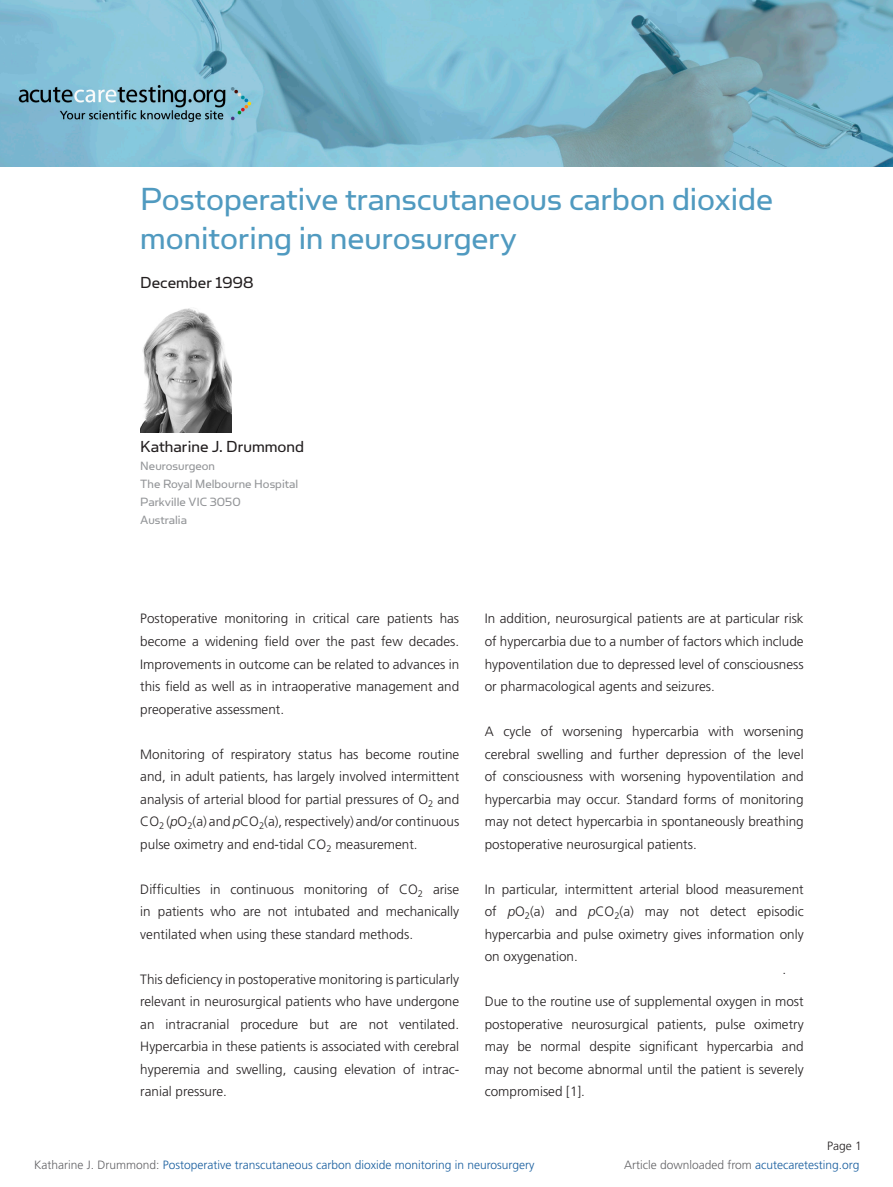
<style>
.page{position:relative;width:893px;height:1187px;background:#fff}
.page>*{position:absolute;margin:0;border:0;box-sizing:border-box;transform-origin:0 0}
.Overskrift{font:36px/39px "Simian Text Orangutan";color:#509ac0}
.Overskrift-2{font:18px "Simian Text Orangutan";color:#231f20}
.underoverskrift{font:300 13.5px/22.5px "Frutiger";color:#231f20;text-align:justify}
.Overskrift-3{font:13.5px "Simian Text Orangutan";color:#939598}
.Heading_article{font:300 12px "Frutiger";color:#175d9e}
.Heading_article-2{font:300 12px "Frutiger";color:#636366}
.Heading_article-3{font:300 12px "Frutiger";color:#231f20}
.s1{font-style:italic}
.s2{color:#636366}
.s3{color:#175d9e}
</style>
<div class="page">
<img style="left:140px;top:308px;width:92px;height:124px">
<img style="left:0;top:0;width:893px;height:167px">
<p class="Overskrift" style="left:140px;top:179px;width:634px">Postoperative transcutaneous carbon dioxide monitoring in neurosurgery</p>
<p class="Overskrift-2" style="left:140px;top:273px;width:115px">December 1998</p>
<p class="Overskrift-2" style="left:140px;top:436px;width:165px">Katharine J. Drummond</p>
<p class="Overskrift-3" style="left:140px;top:458px;width:76px">Neurosurgeon</p>
<p class="Overskrift-3" style="left:140px;top:476px;width:159px">The Royal Melbourne Hospital</p>
<p class="Overskrift-3" style="left:140px;top:494px;width:102px">Parkville VIC 3050</p>
<p class="Overskrift-3" style="left:140px;top:512px;width:48px">Australia</p>
<p class="underoverskrift" style="left:140px;top:607px;width:320px">Postoperative monitoring in critical care patients has become a widening field over the past few decades.<br>Improvements in outcome can be related to advances in this field as well as in intraoperative management and preoperative assessment.</p>
<p class="underoverskrift" style="left:140px;top:742px;width:320px">Monitoring of respiratory status has become routine and, in adult patients, has largely involved intermittent analysis of arterial blood for partial pressures of O<sub>2</sub> and CO<sub>2</sub> (<span class="s1">p</span>O<sub>2</sub>(a) and <span class="s1">p</span>CO<sub>2</sub>(a), respectively) and/or continuous pulse oximetry and end-tidal CO<sub>2</sub> measurement.</p>
<p class="underoverskrift" style="left:140px;top:877px;width:320px">Difficulties in continuous monitoring of CO<sub>2</sub> arise in patients who are not intubated and mechanically ventilated when using these standard methods.</p>
<p class="underoverskrift" style="left:140px;top:967px;width:320px">This deficiency in postoperative monitoring is particularly relevant in neurosurgical patients who have undergone an intracranial procedure but are not ventilated.<br>Hypercarbia in these patients is associated with cerebral hyperemia and swelling, causing elevation of intrac&shy;ranial pressure.</p>
<p class="underoverskrift" style="left:485px;top:607px;width:320px">In addition, neurosurgical patients are at particular risk of hypercarbia due to a number of factors which include hypoventilation due to depressed level of consciousness or pharmacological agents and seizures.</p>
<p class="underoverskrift" style="left:485px;top:720px;width:320px">A cycle of worsening hypercarbia with worsening cerebral swelling and further depression of the level of consciousness with worsening hypoventilation and hypercarbia may occur. Standard forms of monitoring may not detect hypercarbia in spontaneously breathing postoperative neurosurgical patients.</p>
<p class="underoverskrift" style="left:485px;top:877px;width:320px">In particular, intermittent arterial blood measurement of <span class="s1">p</span>O<sub>2</sub>(a) and <span class="s1">p</span>CO<sub>2</sub>(a) may not detect episodic hypercarbia and pulse oximetry gives information only on oxygenation.</p>
<p class="underoverskrift" style="left:485px;top:990px;width:320px">Due to the routine use of supplemental oxygen in most postoperative neurosurgical patients, pulse oximetry may be normal despite significant hypercarbia and may not become abnormal until the patient is severely compromised [1].</p>
<p class="underoverskrift" style="left:783px;top:958px;width:5px">.</p>
<p class="Heading_article-3" style="left:827px;top:1139px;width:36px">Page 1</p>
<p class="Heading_article" style="left:34px;top:1158px;width:502px"><span class="s2">Katharine J. Drummond:</span> Postoperative transcutaneous carbon dioxide monitoring in neurosurgery</p>
<p class="Heading_article-2" style="left:624px;top:1158px;width:237px">Article downloaded from <span class="s3">acutecaretesting.org</span></p>
</div>
